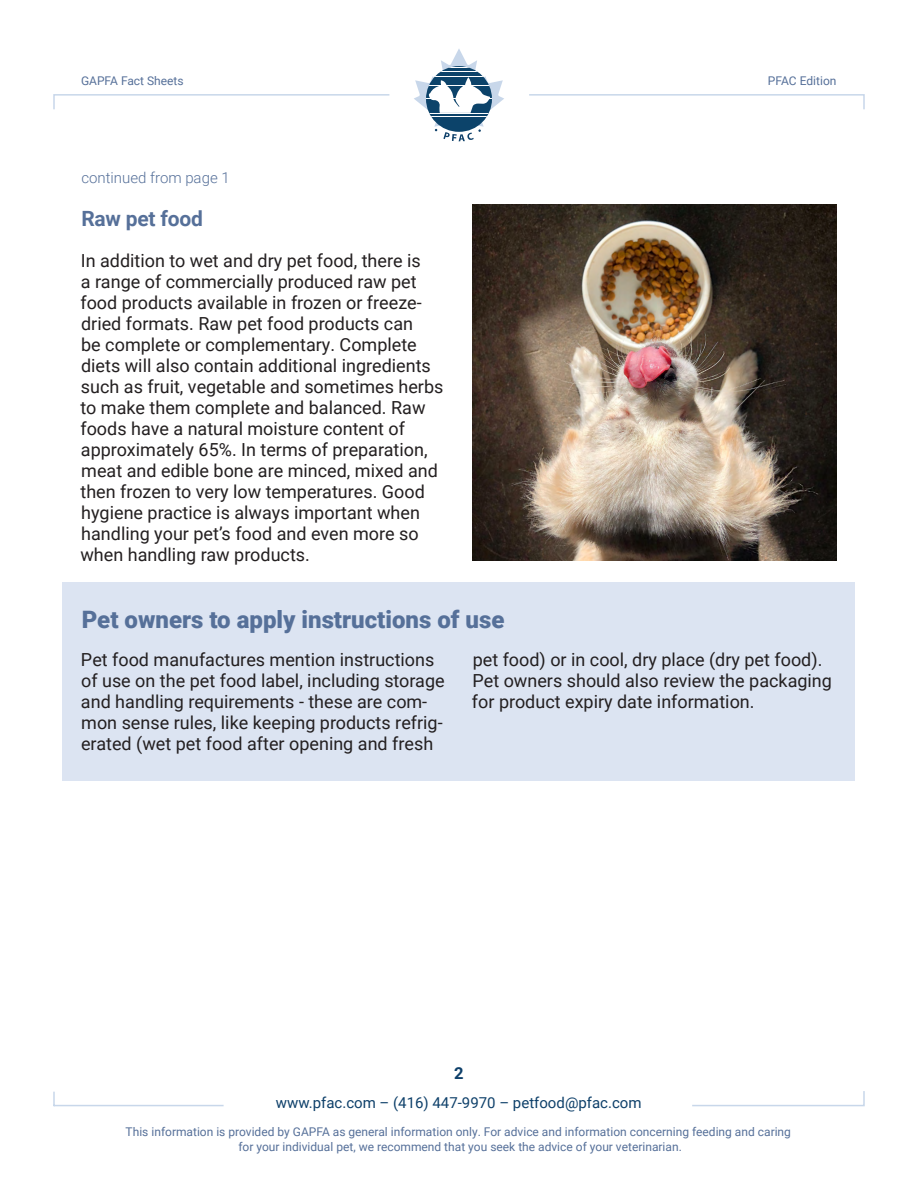
<style>
.page{position:relative;width:918px;height:1188px;background:#fff}
.page>*{position:absolute;margin:0;border:0;box-sizing:border-box;transform-origin:0 0}
.t1{font:900 24px "Roboto";color:#567099}
.t2{font:700 21px "Roboto";letter-spacing:-.01em;color:#567099}
.t3{font:18px/21px "Roboto";color:#231f20}
.t4{font:700 16.5px "Roboto";color:#0e406a}
.t5{font:15px "Roboto";color:#0e406a}
.t6{font:300 15px "Roboto";color:#567099}
.t7{font:12px/14.4px "Roboto";color:#567099;text-align:center}
</style>
<div class="page">
<svg style="left:53px;top:94px;width:337px;height:16px"></svg>
<svg style="left:529px;top:94px;width:336px;height:16px"></svg>
<svg style="left:692px;top:1091px;width:173px;height:16px"></svg>
<svg style="left:53px;top:1091px;width:171px;height:16px"></svg>
<svg style="left:414px;top:49px;width:90px;height:92px"></svg>
<hr style="left:429px;top:116px;width:60px;height:1px;background:#fff">
<hr style="left:428px;top:113px;width:63px;height:1px;background:#fff">
<hr style="left:426px;top:98px;width:66px;height:1px;background:#fff">
<hr style="left:427px;top:85px;width:64px;height:1px;background:#fff">
<hr style="left:430px;top:76px;width:56px;height:1px;background:#fff">
<hr style="left:438px;top:71px;width:43px;height:1px;background:#fff">
<hr style="left:443px;top:67px;width:30px;height:1px;background:#fff">
<div style="left:63px;top:582px;width:792px;height:199px;background:#dce4f2"></div>
<img style="left:472px;top:204px;width:365px;height:357px">
<p class="t7" style="left:81px;top:73px;width:104px">GAPFA Fact Sheets</p>
<p class="t7" style="left:768px;top:73px;width:70px">PFAC Edition</p>
<p class="t6" style="left:81px;top:167px;width:150px">continued from page 1</p>
<p class="t2" style="left:81px;top:204px;width:123px">Raw pet food</p>
<p class="t3" style="left:80px;top:249px;width:365px">In addition to wet and dry pet food, there is<br>a range of commercially produced raw pet food products available in frozen or freeze&shy;dried formats. Raw pet food products can<br>be complete or complementary. Complete diets will also contain additional ingredients such as fruit, vegetable and sometimes herbs to make them complete and balanced. Raw foods have a natural moisture content of approximately 65%. In terms of preparation, meat and edible bone are minced, mixed and then frozen to very low temperatures. Good hygiene practice is always important when handling your pet’s food and even more so when handling raw products.</p>
<h1 class="t1" style="left:82px;top:603px;width:424px">Pet owners to apply instructions of use</h1>
<p class="t3" style="left:81px;top:648px;width:365px">Pet food manufactures mention instructions of use on the pet food label, including storage and handling requirements - these are com&shy;mon sense rules, like keeping products refrig&shy;erated (wet pet food after opening and fresh</p>
<p class="t3" style="left:472px;top:648px;width:362px">pet food) or in cool, dry place (dry pet food).<br>Pet owners should also review the packaging for product expiry date information.</p>
<p class="t4" style="left:454px;top:1062px;width:11px">2</p>
<p class="t5" style="left:276px;top:1093px;width:367px">www.pfac.com – (416) 447-9970 – petfood@pfac.com</p>
<p class="t7" style="left:126px;top:1124px;width:667px">This information is provided by GAPFA as general information only. For advice and information concerning feeding and caring for your individual pet, we recommend that you seek the advice of your veterinarian.</p>
</div>
